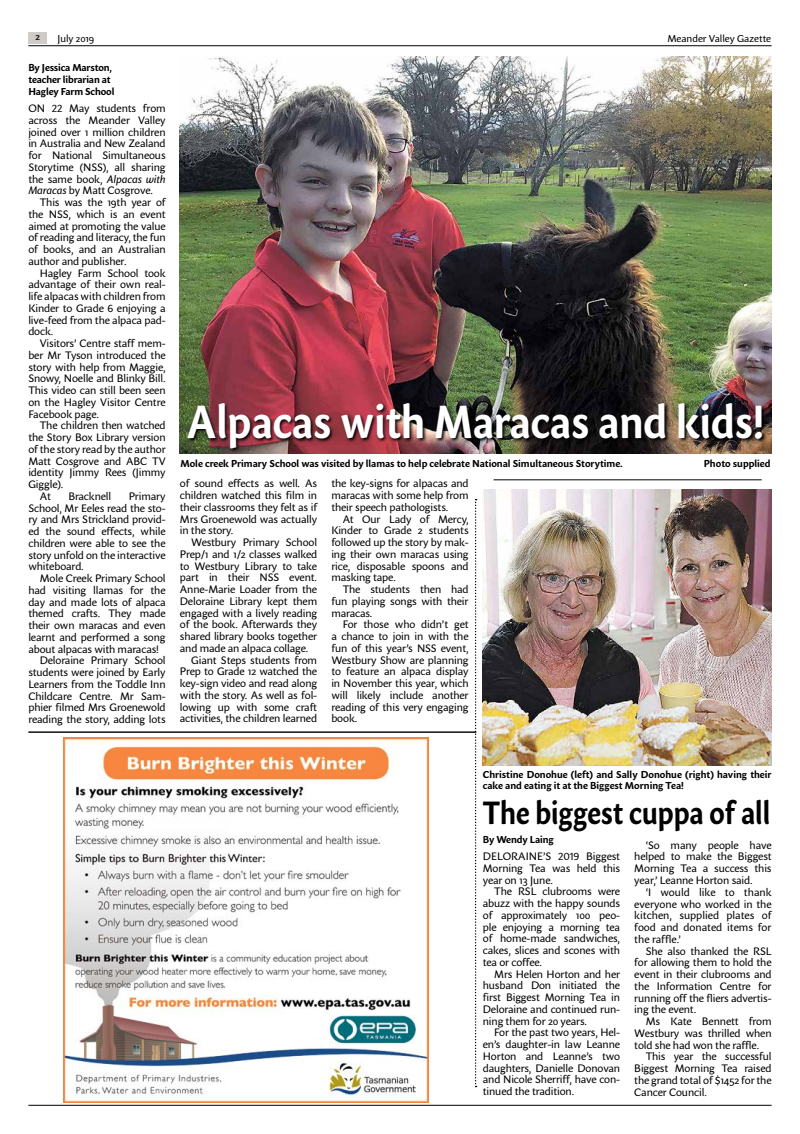
<style>
.page{position:relative;width:800px;height:1134px;background:#fff}
.page>*{position:absolute;margin:0;border:0;box-sizing:border-box;transform-origin:0 0}
.t1{font:700 46px "Sharik Sans";color:#fff;scale:.9 1}
.t2{font:700 32px "Sharik Sans";color:#000;scale:.86 1}
.t3{font:10.8px/11.7px "Sharik Sans";letter-spacing:-.01em;color:#000;text-align:justify}
.t4{font:700 10px/11.8px "Sharik Sans";color:#000}
.t5{font:10px "Sharik Sans";color:#000}
.t6{font:500 10px "Sharik Sans";color:#000}
.s1{font-style:italic}
</style>
<div class="page">
<hr style="left:28px;top:45px;width:743px;height:1px;background:#000">
<div style="left:28px;top:32px;width:19px;height:11px;background:#cfcbc9"></div>
<hr style="left:28px;top:1105px;width:743px;height:1px;background:#000">
<img style="left:64px;top:738px;width:364px;height:364px">
<hr style="left:28px;top:731px;width:448px;height:2px;background:#000">
<svg style="left:475px;top:499px;width:1px;height:588px"></svg>
<img style="left:180px;top:57px;width:591px;height:397px">
<img style="left:187px;top:402px;width:580px;height:51px">
<img style="left:482px;top:489px;width:289px;height:276px">
<hr style="left:493px;top:479px;width:268px;height:1px;background:#000">
<p class="t6" style="left:35px;top:30px;width:6px">2</p>
<p class="t5" style="left:57px;top:32px;width:38px">July 2019</p>
<p class="t5" style="left:667px;top:31px;width:105px">Meander Valley Gazette</p>
<p class="t4" style="left:28px;top:61px;width:88px">By Jessica Marston, teacher librarian at<br>Hagley Farm School</p>
<p class="t3" style="left:28px;top:102px;width:139px">ON 22 May students from across the Meander Valley joined over 1 million children in Australia and New Zealand for National Simultaneous Storytime (NSS), all sharing the same book, <span class="s1">Alpacas with Maracas</span> by Matt Cosgrove.</p>
<p class="t3" style="left:28px;top:196px;width:139px;text-indent:11px">This was the 19th year of the NSS, which is an event aimed at promoting the value of reading and literacy, the fun of books, and an Australian author and publisher.</p>
<p class="t3" style="left:28px;top:267px;width:139px;text-indent:11px">Hagley Farm School took advantage of their own real&shy;life alpacas with children from Kinder to Grade 6 enjoying a live-feed from the alpaca pad&shy;dock.</p>
<p class="t3" style="left:28px;top:337px;width:139px;text-indent:11px">Visitors’ Centre staff mem&shy;ber Mr Tyson introduced the story with help from Maggie, Snowy, Noelle and Blinky Bill.<br>This video can still been seen on the Hagley Visitor Centre Facebook page.</p>
<p class="t3" style="left:40px;top:419px;width:127px">The children then watched</p>
<p class="t3" style="left:28px;top:431px;width:139px">the Story Box Library version</p>
<p class="t3" style="left:28px;top:443px;width:139px">of the story read by the author</p>
<p class="t3" style="left:28px;top:455px;width:139px">Matt Cosgrove and ABC TV</p>
<p class="t3" style="left:28px;top:466px;width:139px">identity Jimmy Rees (Jimmy</p>
<p class="t3" style="left:28px;top:478px;width:37px">Giggle).</p>
<p class="t3" style="left:40px;top:490px;width:13px">At</p>
<p class="t3" style="left:68px;top:490px;width:44px">Bracknell</p>
<h1 class="t1" style="left:187px;top:388px;width:643px">Alpacas with Maracas and kids!</h1>
<p class="t4" style="left:180px;top:458px;width:444px">Mole creek Primary School was visited by llamas to help celebrate National Simultaneous Storytime.</p>
<p class="t4" style="left:703px;top:458px;width:68px">Photo supplied</p>
<p class="t3" style="left:331px;top:477px;width:139px">the key-signs for alpacas and maracas with some help from their speech pathologists.</p>
<p class="t3" style="left:331px;top:513px;width:139px;text-indent:11px">At Our Lady of Mercy, Kinder to Grade 2 students followed up the story by mak&shy;ing their own maracas using rice, disposable spoons and masking tape.</p>
<p class="t3" style="left:331px;top:583px;width:139px;text-indent:11px">The students then had fun playing songs with their maracas.</p>
<p class="t3" style="left:331px;top:618px;width:139px;text-indent:11px">For those who didn’t get a chance to join in with the fun of this year’s NSS event, Westbury Show are planning to feature an alpaca display in November this year, which will likely include another reading of this very engaging book.</p>
<p class="t3" style="left:180px;top:477px;width:139px">of sound effects as well. As children watched this film in their classrooms they felt as if Mrs Groenewold was actually in the story.</p>
<p class="t3" style="left:191px;top:536px;width:127px">Westbury Primary School</p>
<p class="t3" style="left:180px;top:548px;width:139px">Prep/1 and 1/2 classes walked</p>
<p class="t3" style="left:180px;top:560px;width:139px">to Westbury Library to take</p>
<p class="t3" style="left:180px;top:571px;width:139px">part in their NSS event.</p>
<p class="t3" style="left:180px;top:583px;width:139px">Anne-Marie Loader from the</p>
<p class="t3" style="left:180px;top:595px;width:139px">Deloraine Library kept them</p>
<p class="t3" style="left:180px;top:607px;width:139px">engaged with a lively reading</p>
<p class="t3" style="left:180px;top:618px;width:139px">of the book. Afterwards they</p>
<p class="t3" style="left:180px;top:630px;width:139px">shared library books together</p>
<p class="t3" style="left:180px;top:642px;width:130px">and made an alpaca collage.</p>
<p class="t3" style="left:191px;top:654px;width:127px">Giant Steps students from</p>
<p class="t3" style="left:180px;top:665px;width:139px">Prep to Grade 12 watched the</p>
<p class="t3" style="left:180px;top:677px;width:139px">key-sign video and read along</p>
<p class="t3" style="left:180px;top:689px;width:139px">with the story. As well as fol-</p>
<p class="t3" style="left:180px;top:701px;width:139px">lowing up with some craft</p>
<p class="t3" style="left:180px;top:712px;width:139px">activities, the children learned</p>
<p class="t3" style="left:28px;top:490px;width:139px;text-indent:100px">Primary School, Mr Eeles read the sto&shy;ry and Mrs Strickland provid&shy;ed the sound effects, while children were able to see the story unfold on the interactive whiteboard.</p>
<p class="t3" style="left:40px;top:572px;width:127px">Mole Creek Primary School</p>
<p class="t3" style="left:28px;top:584px;width:139px">had visiting llamas for the</p>
<p class="t3" style="left:28px;top:596px;width:139px">day and made lots of alpaca</p>
<p class="t3" style="left:28px;top:607px;width:139px">themed crafts. They made</p>
<p class="t3" style="left:28px;top:619px;width:139px">their own maracas and even</p>
<p class="t3" style="left:28px;top:631px;width:139px">learnt and performed a song</p>
<p class="t3" style="left:28px;top:643px;width:132px">about alpacas with maracas!</p>
<p class="t3" style="left:40px;top:654px;width:127px">Deloraine Primary School</p>
<p class="t3" style="left:28px;top:666px;width:139px">students were joined by Early</p>
<p class="t3" style="left:28px;top:678px;width:139px">Learners from the Toddle Inn</p>
<p class="t3" style="left:28px;top:690px;width:139px">Childcare Centre. Mr Sam-</p>
<p class="t3" style="left:28px;top:701px;width:139px">phier filmed Mrs Groenewold</p>
<p class="t3" style="left:28px;top:713px;width:139px">reading the story, adding lots</p>
<p class="t4" style="left:482px;top:769px;width:290px;line-height:11px">Christine Donohue (left) and Sally Donohue (right) having their cake and eating it at the Biggest Morning Tea!</p>
<h2 class="t2" style="left:482px;top:789px;width:335px">The biggest cuppa of all</h2>
<p class="t4" style="left:482px;top:833px;width:72px">By Wendy Laing</p>
<p class="t3" style="left:482px;top:850px;width:139px">DELORAINE’S 2019 Biggest Morning Tea was held this year on 13 June.</p>
<p class="t3" style="left:482px;top:885px;width:139px;text-indent:11px">The RSL clubrooms were abuzz with the happy sounds of approximately 100 peo&shy;ple enjoying a morning tea of home-made sandwiches, cakes, slices and scones with tea or coffee.</p>
<p class="t3" style="left:482px;top:968px;width:139px;text-indent:11px">Mrs Helen Horton and her husband Don initiated the first Biggest Morning Tea in Deloraine and continued run&shy;ning them for 20 years.</p>
<p class="t3" style="left:482px;top:1026px;width:139px;text-indent:11px">For the past two years, Hel&shy;en’s daughter-in law Leanne Horton and Leanne’s two daughters, Danielle Donovan and Nicole Sherriff, have con&shy;tinued the tradition.</p>
<p class="t3" style="left:634px;top:839px;width:139px;text-indent:11px">‘So many people have helped to make the Biggest Morning Tea a success this year,’ Leanne Horton said.</p>
<p class="t3" style="left:634px;top:886px;width:139px;text-indent:11px">‘I would like to thank everyone who worked in the kitchen, supplied plates of food and donated items for the raffle.’</p>
<p class="t3" style="left:634px;top:944px;width:139px;text-indent:11px">She also thanked the RSL for allowing them to hold the event in their clubrooms and the Information Centre for running off the fliers advertis&shy;ing the event.</p>
<p class="t3" style="left:634px;top:1015px;width:139px;text-indent:11px">Ms Kate Bennett from Westbury was thrilled when told she had won the raffle.</p>
<p class="t3" style="left:634px;top:1050px;width:139px;text-indent:11px">This year the successful Biggest Morning Tea raised the grand total of $1452 for the Cancer Council.</p>
</div>
